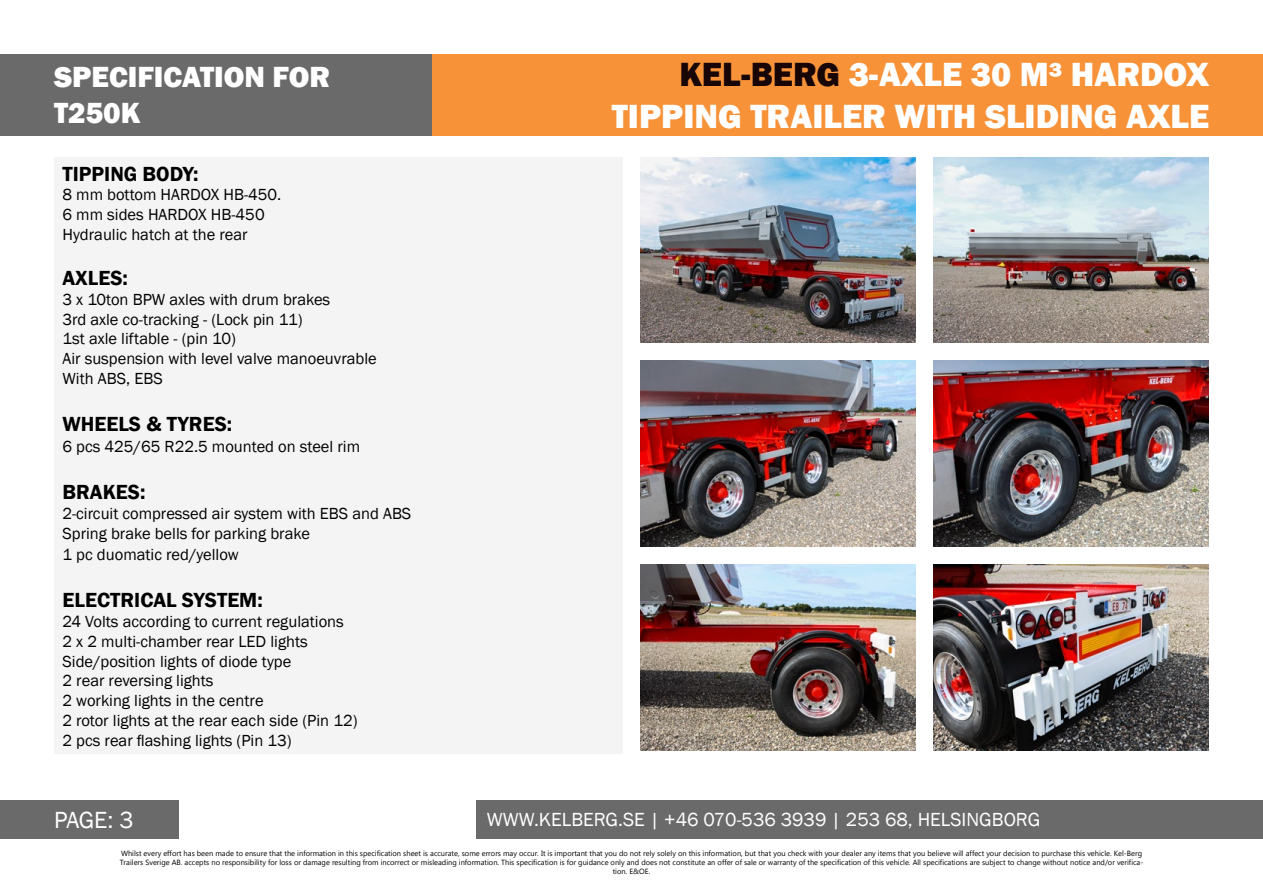
<style>
.page{position:relative;width:1263px;height:893px;background:#fff}
.page>*{position:absolute;margin:0;border:0;box-sizing:border-box;transform-origin:0 0}
.t1{font:800 34.5px/41.4px "Franklin Gothic";color:#fff;text-align:right}
.t2{font:800 30px/36px "Franklin Gothic";color:#fff}
.t3{font:24px "Franklin Gothic";color:#fff}
.t4{font:600 21px "Franklin Gothic";color:#000}
.t5{font:19.5px "Franklin Gothic";color:#fff}
.t6{font:16.5px/19.8px "Franklin Gothic";color:#000}
.t7{font:7.5px/9px "Microsoft Tai Le";color:#000;text-align:center}
.s1{color:#180607}
</style>
<div class="page">
<img style="left:640px;top:361px;width:276px;height:186px">
<img style="left:640px;top:565px;width:276px;height:185px">
<img style="left:640px;top:157px;width:276px;height:186px">
<img style="left:934px;top:361px;width:275px;height:186px">
<img style="left:934px;top:565px;width:275px;height:185px">
<img style="left:934px;top:157px;width:275px;height:186px">
<div style="left:432px;top:54px;width:831px;height:82px;background:#f79239"></div>
<div style="left:0;top:54px;width:432px;height:82px;background:#6b6a6a"></div>
<div style="left:0;top:801px;width:179px;height:38px;background:#6b6a6a"></div>
<div style="left:476px;top:801px;width:787px;height:38px;background:#6b6a6a"></div>
<div style="left:54px;top:157px;width:568px;height:597px;background:#f5f4f4"></div>
<h2 class="t2" style="left:54px;top:59px;width:278px">SPECIFICATION FOR<br>T250K</h2>
<h3 class="t4" style="left:63px;top:161px;width:137px">TIPPING BODY:</h3>
<h3 class="t6" style="left:63px;top:185px;width:220px">8 mm bottom HARDOX HB-450.<br>6 mm sides HARDOX HB-450<br>Hydraulic hatch at the rear</h3>
<h3 class="t4" style="left:63px;top:265px;width:67px">AXLES:</h3>
<h3 class="t6" style="left:63px;top:290px;width:316px">3 x 10ton BPW axles with drum brakes<br>3rd axle co-tracking - (Lock pin 11)<br>1st axle liftable - (pin 10)<br>Air suspension with level valve manoeuvrable<br>With ABS, EBS</h3>
<h3 class="t4" style="left:63px;top:411px;width:171px">WHEELS &amp; TYRES:</h3>
<h3 class="t6" style="left:63px;top:437px;width:299px">6 pcs 425/65 R22.5 mounted on steel rim</h3>
<h3 class="t4" style="left:63px;top:479px;width:85px">BRAKES:</h3>
<h3 class="t6" style="left:63px;top:504px;width:350px">2-circuit compressed air system with EBS and ABS<br>Spring brake bells for parking brake</h3>
<h3 class="t6" style="left:63px;top:545px;width:178px">1 pc duomatic red/yellow</h3>
<h3 class="t4" style="left:63px;top:587px;width:202px">ELECTRICAL SYSTEM:</h3>
<p class="t6" style="left:63px;top:612px;width:296px">24 Volts according to current regulations 2 x 2 multi-chamber rear LED lights Side/position lights of diode type<br>2 rear reversing lights<br>2 working lights in the centre<br>2 rotor lights at the rear each side (Pin 12)<br>2 pcs rear flashing lights (Pin 13)</p>
<h1 class="t1" style="left:612px;top:54px;width:599px"><span class="s1">KEL-BERG</span> 3-AXLE 30 M³ HARDOX<br>TIPPING TRAILER WITH SLIDING AXLE</h1>
<h3 class="t3" style="left:54px;top:805px;width:81px">PAGE: 3</h3>
<h3 class="t5" style="left:487px;top:807px;width:555px">WWW.KELBERG.SE | +46 070-536 3939 | 253 68, HELSINGBORG</h3>
<p class="t7" style="left:120px;top:849px;width:1025px">Whilst every effort has been made to ensure that the information in this specification sheet is accurate, some errors may occur. It is important that you do not rely solely on this information, but that you check with your dealer any items that you believe will affect your decision to purchase this vehicle. Kel-Berg<br>Trailers Sverige AB. accepts no responsibility for loss or damage resulting from incorrect or misleading information. This specification is for guidance only and does not constitute an offer of sale or warranty of the specification of this vehicle. All specifications are subject to change without notice and/or verifica&shy;tion. E&amp;OE.</p>
</div>
